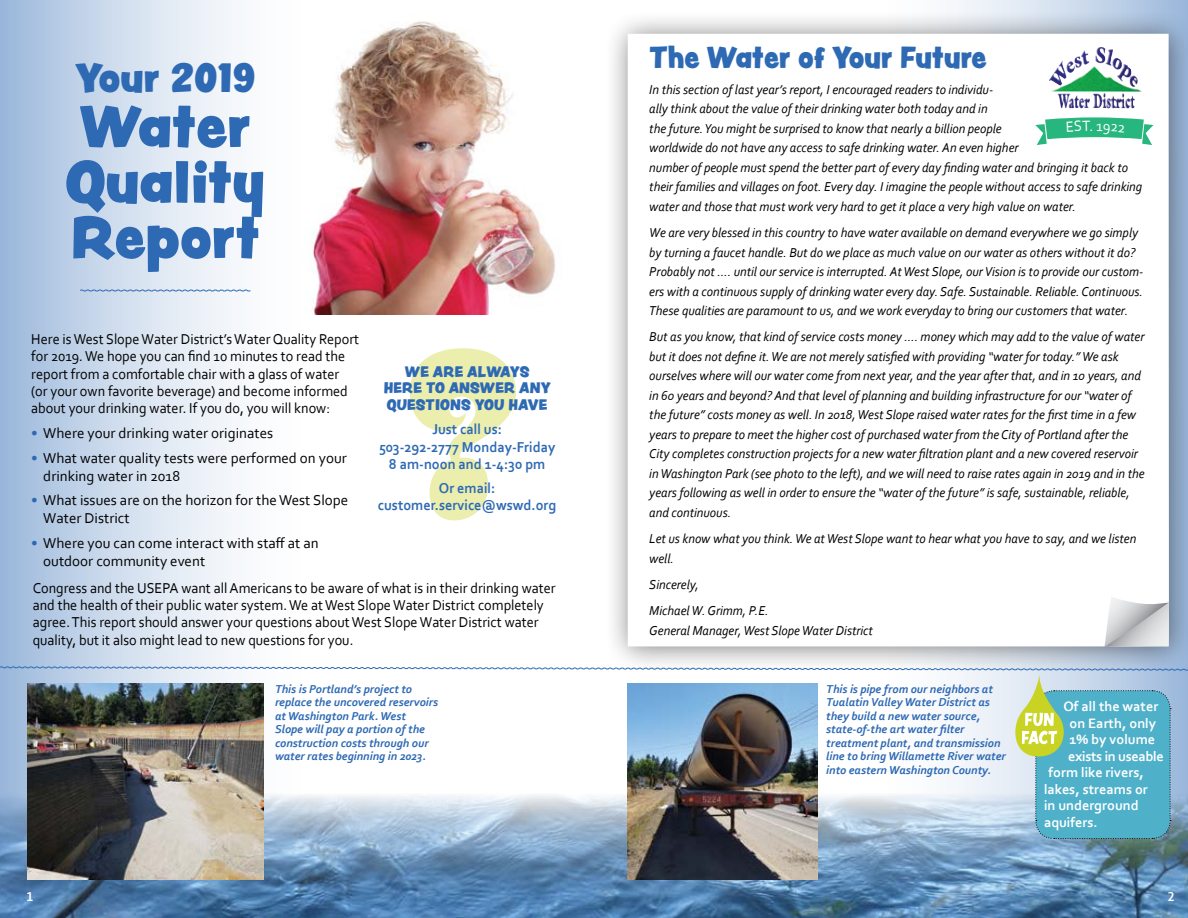
<style>
.page{position:relative;width:1188px;height:918px;background:#fff}
.page>*{position:absolute;margin:0;border:0;box-sizing:border-box;transform-origin:0 0}
.t1{font:52.5px/55.5px "Peachy Keen JF";color:#2e6ab4}
.t2{font:36px "Peachy Keen JF";color:#2e6ab4}
.t3{font:27px "Peachy Keen JF";color:#2e6ab4;scale:.95 1}
.t4{font:15.45px "Corbel";color:#fff;scale:.95 1}
.t5{font:15px/17.2px "Corbel";color:#000;scale:.95 1}
.t6{font:15px/18px "Corbel";color:#000}
.t7{font:700 15px/17.2px "Corbel";color:#2e6ab4;text-align:center;scale:.95 1}
.t8{font:700 14.25px "Corbel";color:#fff}
.t9{font:700 14.25px "Corbel";letter-spacing:-.02em;color:#fff}
.t10{font:italic 13.5px/19.5px "Corbel";color:#000;scale:.95 1}
.t11{font:13.5px/16.8px "Peachy Keen JF";letter-spacing:.01em;color:#2e6ab4;text-align:center;scale:.95 1}
.t12{font:700 13.5px "Corbel";color:#fff;scale:.95 1}
.t13{font:italic 700 12px/13.5px "Corbel";color:#2e6ab4}
.s1{color:#2e6ab4}
</style>
<div class="page">
<div style="left:0;top:0;width:325px;height:918px;background:linear-gradient(to right,#a5bfde,#fff)"></div>
<img style="left:0;top:839px;width:1188px;height:79px">
<img style="left:304px;top:14px;width:251px;height:301px">
<img style="left:27px;top:839px;width:237px;height:41px">
<img style="left:628px;top:839px;width:189px;height:41px">
<svg style="left:410px;top:348px;width:106px;height:173px"></svg>
<svg style="left:80px;top:289px;width:171px;height:3px"></svg>
<div style="left:603px;top:9px;width:585px;height:665px;background:#000;opacity:.5"></div>
<svg style="left:628px;top:34px;width:541px;height:612px"></svg>
<svg style="left:1104px;top:597px;width:65px;height:50px"></svg>
<img style="left:1075px;top:47px;width:38px;height:19px">
<img style="left:0;top:666px;width:1188px;height:173px">
<svg style="left:1035px;top:117px;width:118px;height:28px"></svg>
<h2 class="t2" style="left:75px;top:50px;width:182px">Your 2019</h2>
<h1 class="t1" style="left:65px;top:98px;width:201px">Water<br>Quality<br>Report</h1>
<p class="t5" style="left:31px;top:330px;width:347px">Here is West Slope Water District’s Water Quality Report for 2019. We hope you can find 10 minutes to read the report from a comfortable chair with a glass of water (or your own favorite beverage) and become informed about your drinking water. If you do, you will know:</p>
<p class="t6" style="left:31px;top:423px;width:243px"><span class="s1">•</span> Where your drinking water originates</p>
<p class="t6" style="left:43px;top:448px;width:305px;text-indent:-12px"><span class="s1">•</span> What water quality tests were performed on your drinking water in 2018</p>
<p class="t6" style="left:43px;top:491px;width:307px;text-indent:-12px"><span class="s1">•</span> What issues are on the horizon for the West Slope<br>Water District</p>
<p class="t6" style="left:43px;top:534px;width:277px;text-indent:-12px"><span class="s1">•</span> Where you can come interact with staff at an outdoor community event</p>
<p class="t11" style="left:384px;top:363px;width:177px">WE ARE ALWAYS<br>HERE TO ANSWER ANY<br>QUESTIONS YOU HAVE</p>
<p class="t7" style="left:379px;top:420px;width:187px">Just call us:<br>503-292-2777 Monday-Friday<br>8 am-noon and 1-4:30 pm</p>
<p class="t7" style="left:378px;top:479px;width:189px">Or email: customer.service@wswd.org</p>
<p class="t5" style="left:33px;top:579px;width:552px">Congress and the USEPA want all Americans to be aware of what is in their drinking water and the health of their public water system. We at West Slope Water District completely agree. This report should answer your questions about West Slope Water District water quality, but it also might lead to new questions for you.</p>
<h3 class="t3" style="left:649px;top:36px;width:357px">The Water of Your Future</h3>
<p class="t10" style="left:649px;top:79px;width:520px">In this section of last year’s report, I encouraged readers to individu-<br>ally think about the value of their drinking water both today and in<br>the future. You might be surprised to know that nearly a billion people<br>worldwide do not have any access to safe drinking water. An even higher<br>number of people must spend the better part of every day finding water and bringing it back to their families and villages on foot. Every day. I imagine the people without access to safe drinking water and those that must work very hard to get it place a very high value on water.</p>
<p class="t10" style="left:649px;top:223px;width:522px">We are very blessed in this country to have water available on demand everywhere we go simply by turning a faucet handle. But do we place as much value on our water as others without it do?<br>Probably not …. until our service is interrupted. At West Slope, our Vision is to provide our custom&shy;ers with a continuous supply of drinking water every day. Safe. Sustainable. Reliable. Continuous.<br>These qualities are paramount to us, and we work everyday to bring our customers that water.</p>
<p class="t10" style="left:649px;top:327px;width:523px">But as you know, that kind of service costs money …. money which may add to the value of water but it does not define it. We are not merely satisfied with providing “water for today.” We ask ourselves where will our water come from next year, and the year after that, and in 10 years, and in 60 years and beyond? And that level of planning and building infrastructure for our “water of the future” costs money as well. In 2018, West Slope raised water rates for the first time in a few years to prepare to meet the higher cost of purchased water from the City of Portland after the City completes construction projects for a new water filtration plant and a new covered reservoir in Washington Park (see photo to the left), and we will need to raise rates again in 2019 and in the years following as well in order to ensure the “water of the future” is safe, sustainable, reliable, and continuous.</p>
<p class="t10" style="left:649px;top:529px;width:514px">Let us know what you think. We at West Slope want to hear what you have to say, and we listen well.</p>
<p class="t10" style="left:649px;top:571px;width:127px;line-height:26.2px">Sincerely,<br>Michael W. Grimm, P.E.</p>
<p class="t10" style="left:649px;top:620px;width:237px">General Manager, West Slope Water District</p>
<p class="t4" style="left:1089px;top:116px;width:6px">.</p>
<p class="t13" style="left:275px;top:682px;width:165px">This is Portland’s project to replace the uncovered reservoirs at Washington Park. West<br>Slope will pay a portion of the construction costs through our water rates beginning in 2023.</p>
<p class="t13" style="left:826px;top:682px;width:181px">This is pipe from our neighbors at Tualatin Valley Water District as they build a new water source, state-of-the art water filter treatment plant, and transmission line to bring Willamette River water into eastern Washington County.</p>
<p class="t8" style="left:1064px;top:698px;width:96px">Of all the water</p>
<p class="t8" style="left:1069px;top:714px;width:88px">on Earth, only</p>
<p class="t8" style="left:1069px;top:731px;width:87px">1% by volume</p>
<p class="t9" style="left:1068px;top:747px;width:97px">exists in useable</p>
<p class="t8" style="left:1049px;top:764px;width:97px">form like rivers,</p>
<p class="t8" style="left:1044px;top:780px;width:105px">lakes, streams or</p>
<p class="t8" style="left:1044px;top:797px;width:96px">in underground</p>
<p class="t8" style="left:1044px;top:813px;width:55px">aquifers.</p>
<p class="t12" style="left:27px;top:888px;width:8px">1</p>
<p class="t12" style="left:1168px;top:888px;width:9px">2</p>
</div>
